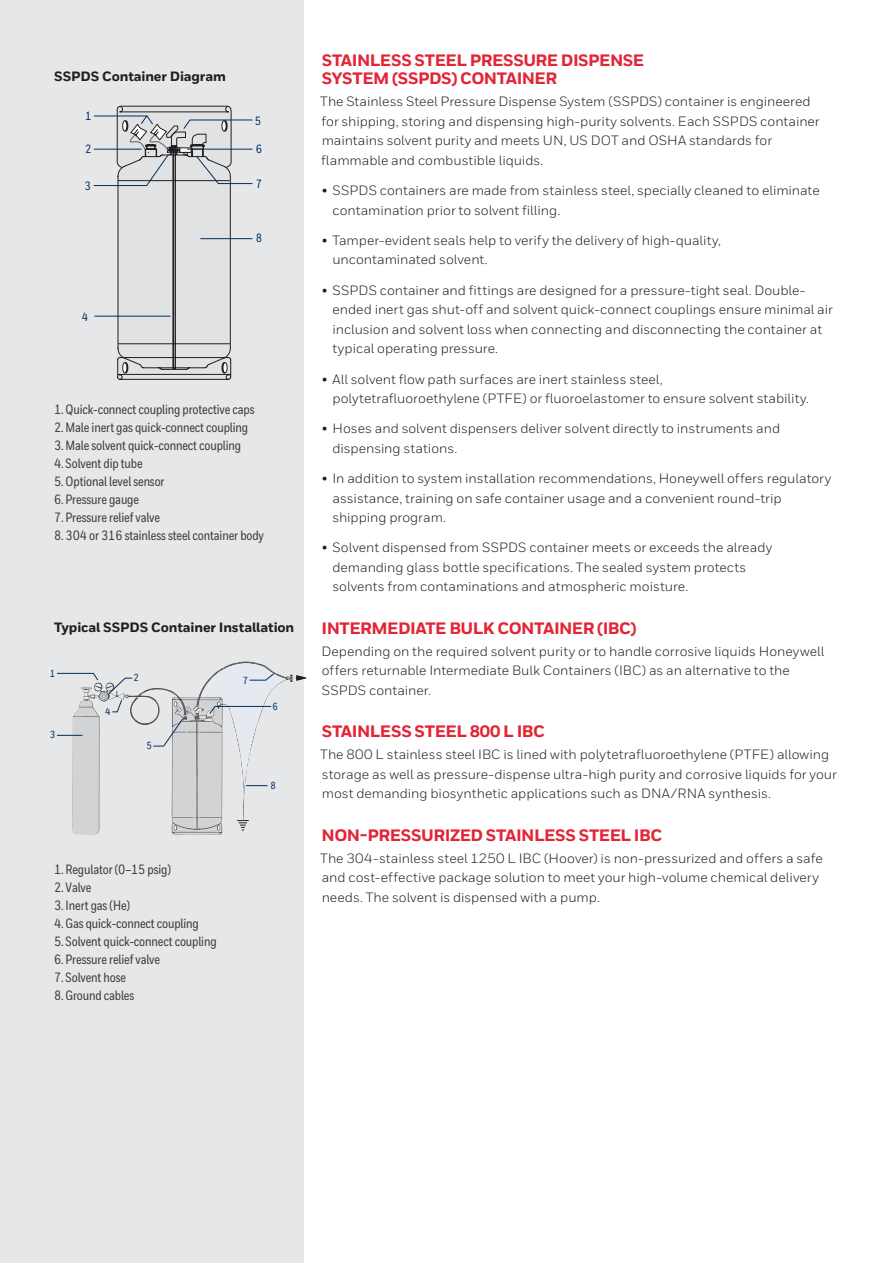
<style>
.page{position:relative;width:893px;height:1263px;background:#fff}
.page>*{position:absolute;margin:0;border:0;box-sizing:border-box;transform-origin:0 0}
.Heading_2__11_12{font:800 16.5px/18px "Honeywell Sans";letter-spacing:-.03em;color:#e22536}
.Body__9_13_pt{font:13.5px/19.5px "Honeywell Sans";color:#231f20}
.t1{font:500 13.5px "Honeywell Cond";letter-spacing:-.01em;color:#3e3e3f}
.Body_Heading{font:800 13.5px "Honeywell Sans";letter-spacing:-.01em;color:#231f20}
.t2{font:500 12px "Honeywell Cond";color:#002e60}
.t3{font:500 10.35px "Honeywell Cond";color:#002e60}
</style>
<div class="page">
<div style="left:0;top:0;width:303px;height:1263px;background:#e6e7e9"></div>
<svg style="left:93px;top:106px;width:160px;height:274px"></svg>
<hr style="left:187px;top:149px;width:65px;height:1px;background:#002e60">
<hr style="left:94px;top:149px;width:47px;height:1px;background:#002e60">
<hr style="left:94px;top:316px;width:77px;height:1px;background:#002e60">
<hr style="left:200px;top:238px;width:52px;height:1px;background:#002e60">
<svg style="left:241px;top:820px;width:8px;height:11px"></svg>
<img style="left:72px;top:672px;width:169px;height:162px">
<svg style="left:57px;top:673px;width:42px;height:8px"></svg>
<svg style="left:107px;top:677px;width:26px;height:35px"></svg>
<svg style="left:153px;top:718px;width:30px;height:29px"></svg>
<svg style="left:200px;top:662px;width:86px;height:124px"></svg>
<svg style="left:57px;top:735px;width:25px;height:1px"></svg>
<p class="Body_Heading" style="left:54px;top:68px;width:173px">SSPDS Container Diagram</p>
<p class="t2" style="left:85px;top:109px;width:8px">1</p>
<p class="t2" style="left:255px;top:113px;width:8px">5</p>
<p class="t2" style="left:85px;top:141px;width:8px">2</p>
<p class="t2" style="left:256px;top:141px;width:8px">6</p>
<p class="t2" style="left:85px;top:179px;width:8px">3</p>
<p class="t2" style="left:256px;top:176px;width:8px">7</p>
<p class="t2" style="left:82px;top:310px;width:8px">4</p>
<p class="t2" style="left:256px;top:231px;width:8px">8</p>
<p class="t1" style="left:54px;top:402px;width:202px">1. Quick-connect coupling protective caps</p>
<p class="t1" style="left:54px;top:420px;width:196px">2. Male inert gas quick-connect coupling</p>
<p class="t1" style="left:54px;top:438px;width:189px">3. Male solvent quick-connect coupling</p>
<p class="t1" style="left:54px;top:456px;width:90px">4. Solvent dip tube</p>
<p class="t1" style="left:54px;top:474px;width:112px">5. Optional level sensor</p>
<p class="t1" style="left:54px;top:492px;width:87px">6. Pressure gauge</p>
<p class="t1" style="left:54px;top:510px;width:108px">7. Pressure relief valve</p>
<p class="t1" style="left:54px;top:528px;width:211px">8. 304 or 316 stainless steel container body</p>
<p class="Body_Heading" style="left:54px;top:619px;width:242px">Typical SSPDS Container Installation</p>
<p class="t3" style="left:50px;top:667px;width:7px">1</p>
<p class="t3" style="left:50px;top:728px;width:7px">3</p>
<p class="t3" style="left:105px;top:706px;width:7px">4</p>
<p class="t3" style="left:134px;top:672px;width:7px">2</p>
<p class="t3" style="left:146px;top:739px;width:7px">5</p>
<p class="t3" style="left:243px;top:674px;width:7px">7</p>
<p class="t3" style="left:273px;top:701px;width:7px">6</p>
<p class="t3" style="left:270px;top:779px;width:7px">8</p>
<p class="t1" style="left:54px;top:861px;width:119px">1. Regulator (0–15 psig)</p>
<p class="t1" style="left:54px;top:879px;width:39px">2. Valve</p>
<p class="t1" style="left:54px;top:897px;width:78px">3. Inert gas (He)</p>
<p class="t1" style="left:54px;top:915px;width:146px">4. Gas quick-connect coupling</p>
<p class="t1" style="left:54px;top:933px;width:164px">5. Solvent quick-connect coupling</p>
<p class="t1" style="left:54px;top:951px;width:108px">6. Pressure relief valve</p>
<p class="t1" style="left:54px;top:969px;width:74px">7. Solvent hose</p>
<p class="t1" style="left:54px;top:987px;width:82px">8. Ground cables</p>
<p class="Heading_2__11_12" style="left:322px;top:52px;width:324px">STAINLESS STEEL PRESSURE DISPENSE<br>SYSTEM (SSPDS) CONTAINER</p>
<p class="Body__9_13_pt" style="left:320px;top:92px;width:501px">The Stainless Steel Pressure Dispense System (SSPDS) container is engineered for shipping, storing and dispensing high-purity solvents. Each SSPDS container maintains solvent purity and meets UN, US DOT and OSHA standards for flammable and combustible liquids.</p>
<p class="Body__9_13_pt" style="left:332px;top:181px;width:489px;text-indent:-11px">• SSPDS containers are made from stainless steel, specially cleaned to eliminate contamination prior to solvent filling.</p>
<p class="Body__9_13_pt" style="left:332px;top:230px;width:390px;text-indent:-11px">• Tamper-evident seals help to verify the delivery of high-quality, uncontaminated solvent.</p>
<p class="Body__9_13_pt" style="left:332px;top:280px;width:502px;text-indent:-11px">• SSPDS container and fittings are designed for a pressure-tight seal. Double&shy;ended inert gas shut-off and solvent quick-connect couplings ensure minimal air inclusion and solvent loss when connecting and disconnecting the container at typical operating pressure.</p>
<p class="Body__9_13_pt" style="left:332px;top:369px;width:478px;text-indent:-11px">• All solvent flow path surfaces are inert stainless steel, polytetrafluoroethylene (PTFE) or fluoroelastomer to ensure solvent stability.</p>
<p class="Body__9_13_pt" style="left:332px;top:419px;width:449px;text-indent:-11px">• Hoses and solvent dispensers deliver solvent directly to instruments and dispensing stations.</p>
<p class="Body__9_13_pt" style="left:332px;top:469px;width:500px;text-indent:-11px">• In addition to system installation recommendations, Honeywell offers regulatory assistance, training on safe container usage and a convenient round-trip shipping program.</p>
<p class="Body__9_13_pt" style="left:332px;top:538px;width:441px;text-indent:-11px">• Solvent dispensed from SSPDS container meets or exceeds the already demanding glass bottle specifications. The sealed system protects solvents from contaminations and atmospheric moisture.</p>
<p class="Heading_2__11_12" style="left:322px;top:620px;width:317px">INTERMEDIATE BULK CONTAINER (IBC)</p>
<p class="Body__9_13_pt" style="left:321px;top:641px;width:504px">Depending on the required solvent purity or to handle corrosive liquids Honeywell offers returnable Intermediate Bulk Containers (IBC) as an alternative to the<br>SSPDS container.</p>
<p class="Heading_2__11_12" style="left:322px;top:723px;width:225px">STAINLESS STEEL 800 L IBC</p>
<p class="Body__9_13_pt" style="left:320px;top:745px;width:518px">The 800 L stainless steel IBC is lined with polytetrafluoroethylene (PTFE) allowing storage as well as pressure-dispense ultra-high purity and corrosive liquids for your most demanding biosynthetic applications such as DNA/RNA synthesis.</p>
<p class="Heading_2__11_12" style="left:322px;top:827px;width:342px">NON-PRESSURIZED STAINLESS STEEL IBC</p>
<p class="Body__9_13_pt" style="left:320px;top:848px;width:504px">The 304-stainless steel 1250 L IBC (Hoover) is non-pressurized and offers a safe and cost-effective package solution to meet your high-volume chemical delivery needs. The solvent is dispensed with a pump.</p>
</div>
